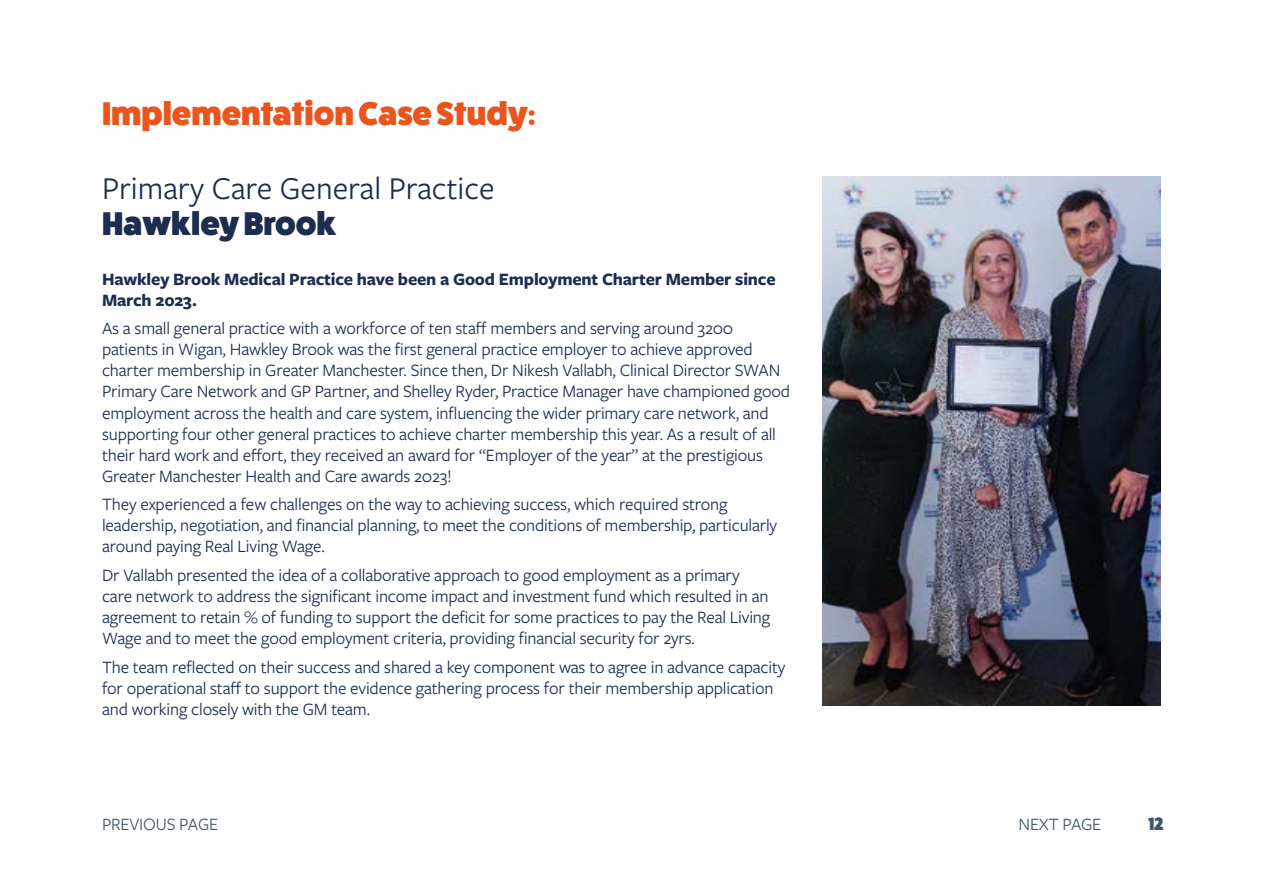
<style>
.page{position:relative;width:1263px;height:893px;background:#fff}
.page>*{position:absolute;margin:0;border:0;box-sizing:border-box;transform-origin:0 0}
.Heads{font:33px "Freight Sans Pro";color:#1d2d50}
.Heads-2{font:800 33px "Fat Frank";color:#ea541d}
.Heads-3{font:800 33px "Fat Frank";color:#1d2d50}
.Body{font:18px/21px "Freight Sans Pro";letter-spacing:-.01em;color:#1d2d50}
.Body-2{font:700 18px/21px "Freight Sans Pro";letter-spacing:-.01em;color:#1d2d50}
.t1{font:18px "Freight Sans Pro";letter-spacing:-.01em;color:#3f5664}
.t2{font:800 18px "Fat Frank";color:#3f5664}
</style>
<div class="page">
<img style="left:823px;top:176px;width:338px;height:530px">
<p class="Heads-2" style="left:102px;top:95px;width:435px">Implementation Case Study:</p>
<p class="Heads" style="left:102px;top:166px;width:394px">Primary Care General Practice</p>
<p class="Heads-3" style="left:102px;top:205px;width:236px">Hawkley Brook</p>
<p class="Body-2" style="left:102px;top:268px;width:675px">Hawkley Brook Medical Practice have been a Good Employment Charter Member since<br>March 2023.</p>
<p class="Body" style="left:102px;top:317px;width:689px">As a small general practice with a workforce of ten staff members and serving around 3200 patients in Wigan, Hawkley Brook was the first general practice employer to achieve approved charter membership in Greater Manchester. Since then, Dr Nikesh Vallabh, Clinical Director SWAN Primary Care Network and GP Partner, and Shelley Ryder, Practice Manager have championed good employment across the health and care system, influencing the wider primary care network, and supporting four other general practices to achieve charter membership this year. As a result of all their hard work and effort, they received an award for “Employer of the year” at the prestigious Greater Manchester Health and Care awards 2023!</p>
<p class="Body" style="left:102px;top:493px;width:677px">They experienced a few challenges on the way to achieving success, which required strong leadership, negotiation, and financial planning, to meet the conditions of membership, particularly around paying Real Living Wage.</p>
<p class="Body" style="left:102px;top:564px;width:670px">Dr Vallabh presented the idea of a collaborative approach to good employment as a primary care network to address the significant income impact and investment fund which resulted in an agreement to retain % of funding to support the deficit for some practices to pay the Real Living Wage and to meet the good employment criteria, providing financial security for 2yrs.</p>
<p class="Body" style="left:102px;top:656px;width:685px">The team reflected on their success and shared a key component was to agree in advance capacity for operational staff to support the evidence gathering process for their membership application and working closely with the GM team.</p>
<p class="t1" style="left:102px;top:812px;width:118px">PREVIOUS PAGE</p>
<p class="t1" style="left:1018px;top:812px;width:84px">NEXT PAGE</p>
<p class="t2" style="left:1148px;top:813px;width:17px">12</p>
</div>
